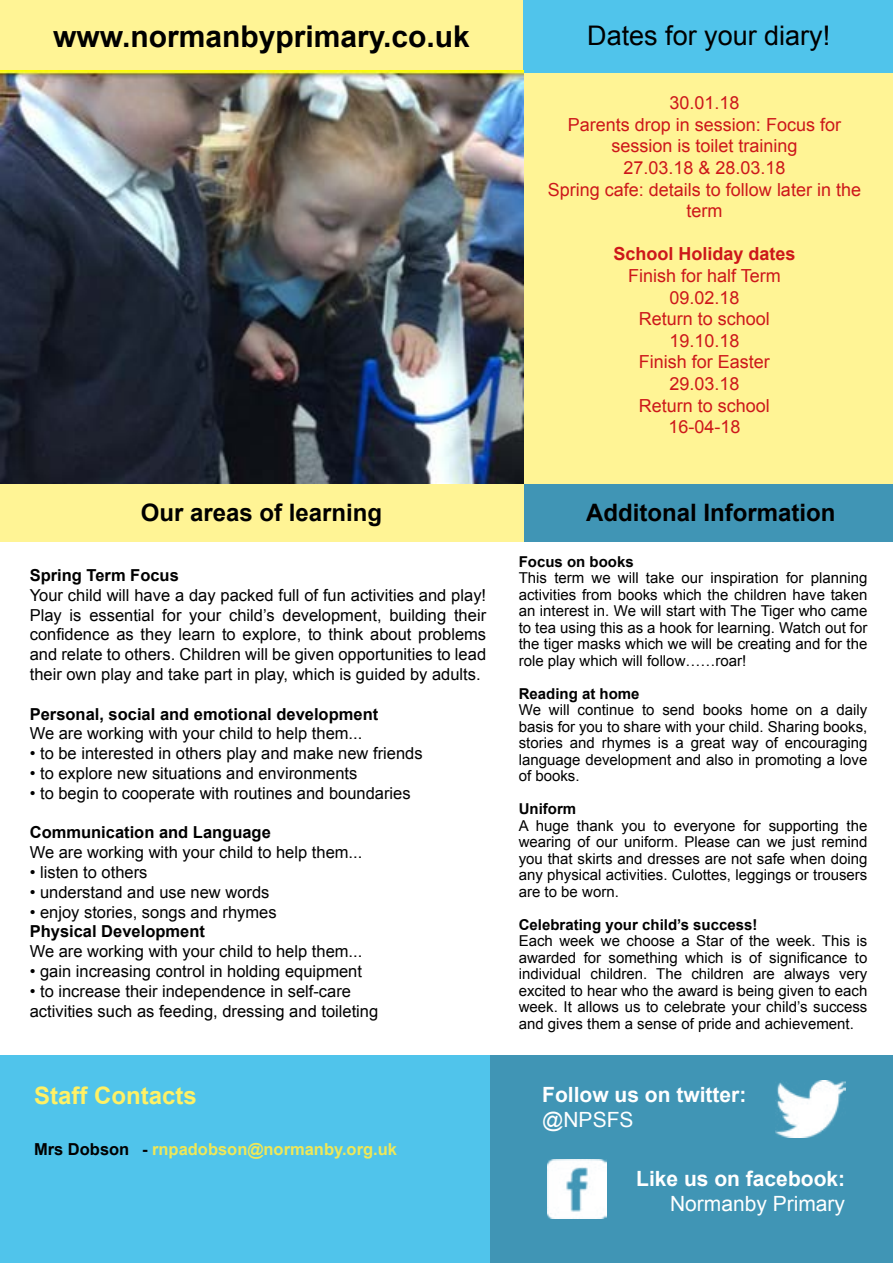
<style>
.page{position:relative;width:893px;height:1263px;background:#fff}
.page>*{position:absolute;margin:0;border:0;box-sizing:border-box;transform-origin:0 0}
.t1{font:700 30px "Arial";color:#000}
.t2{font:27px "Arial";color:#000}
.t3{font:700 24px "Arial";color:#000}
.t4{font:700 24px "Arial";color:#fff165}
.t5{font:700 21px "Arial";color:#fff}
.t6{font:21px "Arial";color:#fff}
.t7{font:18px/21.6px "Arial";color:#cd171a;text-align:center}
.t8{font:700 18px "Arial";color:#cd171a}
.t9{font:16.5px/19.8px "Arial";color:#000;text-align:justify}
.t10{font:700 16.5px "Arial";color:#000}
.t11{font:700 16.5px "Arial";color:#efe858}
.t12{font:15px/16.5px "Arial";color:#000;text-align:justify}
.t13{font:700 15px "Arial";color:#000}
.s1{color:#000}
</style>
<div class="page">
<div style="left:523px;top:483px;width:370px;height:59px;background:#4095b5"></div>
<div style="left:0;top:483px;width:523px;height:59px;background:#fff495"></div>
<div style="left:0;top:1055px;width:491px;height:208px;background:#50c4eb"></div>
<div style="left:491px;top:1055px;width:402px;height:208px;background:#4095b5"></div>
<div style="left:523px;top:72px;width:370px;height:411px;background:#fff495"></div>
<div style="left:0;top:0;width:523px;height:72px;background:#fff495"></div>
<div style="left:523px;top:0;width:370px;height:72px;background:#50c4eb"></div>
<img style="left:775px;top:1081px;width:70px;height:56px">
<img style="left:547px;top:1159px;width:59px;height:59px">
<img style="left:0;top:70px;width:523px;height:413px">
<h1 class="t1" style="left:53px;top:16px;width:418px">www.normanbyprimary.co.uk</h1>
<h3 class="t3" style="left:141px;top:497px;width:243px">Our areas of learning</h3>
<p class="t10" style="left:30px;top:564px;width:151px">Spring Term Focus</p>
<p class="t9" style="left:30px;top:585px;width:458px">Your child will have a day packed full of fun activities and play!<br>Play is essential for your child’s development, building their confidence as they learn to explore, to think about problems and relate to others. Children will be given opportunities to lead their own play and take part in play, which is guided by adults.</p>
<p class="t10" style="left:30px;top:703px;width:350px">Personal, social and emotional development</p>
<p class="t9" style="left:30px;top:724px;width:334px">We are working with your child to help them...</p>
<p class="t9" style="left:30px;top:744px;width:394px">• to be interested in others play and make new friends</p>
<p class="t9" style="left:30px;top:763px;width:329px">• to explore new situations and environments</p>
<p class="t9" style="left:30px;top:783px;width:382px">• to begin to cooperate with routines and boundaries</p>
<p class="t10" style="left:30px;top:822px;width:243px">Communication and Language</p>
<p class="t9" style="left:30px;top:843px;width:334px">We are working with your child to help them...</p>
<p class="t9" style="left:30px;top:862px;width:119px">• listen to others</p>
<p class="t9" style="left:30px;top:882px;width:241px">• understand and use new words</p>
<p class="t9" style="left:30px;top:902px;width:248px">• enjoy stories, songs and rhymes</p>
<p class="t10" style="left:30px;top:921px;width:177px">Physical Development</p>
<p class="t9" style="left:30px;top:942px;width:334px">We are working with your child to help them...</p>
<p class="t9" style="left:30px;top:961px;width:334px">• gain increasing control in holding equipment</p>
<p class="t9" style="left:30px;top:981px;width:350px">• to increase their independence in self-care activities such as feeding, dressing and toileting</p>
<h3 class="t4" style="left:34px;top:1079px;width:164px">Staff Contacts</h3>
<p class="t11" style="left:34px;top:1138px;width:365px"><span class="s1">Mrs Dobson -</span> rnpadobson@normanby.org.uk</p>
<h2 class="t2" style="left:587px;top:17px;width:245px">Dates for your diary!</h2>
<p class="t7" style="left:548px;top:92px;width:315px">30.01.18<br>Parents drop in session: Focus for session is toilet training<br>27.03.18 &amp; 28.03.18<br>Spring cafe: details to follow later in the term</p>
<p class="t8" style="left:613px;top:242px;width:184px">School Holiday dates</p>
<p class="t7" style="left:628px;top:265px;width:154px">Finish for half Term<br>09.02.18<br>Return to school<br>19.10.18<br>Finish for Easter<br>29.03.18<br>Return to school<br>16-04-18</p>
<h3 class="t3" style="left:586px;top:497px;width:251px">Additonal Information</h3>
<p class="t13" style="left:519px;top:551px;width:117px">Focus on books</p>
<p class="t12" style="left:519px;top:570px;width:350px">This term we will take our inspiration for planning activities from books which the children have taken an interest in. We will start with The Tiger who came to tea using this as a hook for learning. Watch out for the tiger masks which we will be creating and for the role play which will follow……roar!</p>
<p class="t13" style="left:519px;top:683px;width:122px">Reading at home</p>
<p class="t12" style="left:519px;top:702px;width:350px">We will continue to send books home on a daily basis for you to share with your child. Sharing books, stories and rhymes is a great way of encouraging language development and also in promoting a love of books.</p>
<p class="t13" style="left:519px;top:799px;width:59px">Uniform</p>
<p class="t12" style="left:519px;top:817px;width:350px">A huge thank you to everyone for supporting the wearing of our uniform. Please can we just remind you that skirts and dresses are not safe when doing any physical activities. Culottes, leggings or trousers are to be worn.</p>
<p class="t13" style="left:519px;top:914px;width:240px">Celebrating your child’s success!</p>
<p class="t12" style="left:519px;top:933px;width:350px">Each week we choose a Star of the week. This is awarded for something which is of significance to individual children. The children are always very excited to hear who the award is being given to each week. It allows us to celebrate your child’s success and gives them a sense of pride and achievement.</p>
<h3 class="t5" style="left:542px;top:1080px;width:206px">Follow us on twitter:</h3>
<h3 class="t6" style="left:542px;top:1105px;width:93px">@NPSFS</h3>
<h3 class="t5" style="left:636px;top:1164px;width:210px">Like us on facebook:</h3>
<h3 class="t6" style="left:670px;top:1190px;width:177px">Normanby Primary</h3>
</div>
